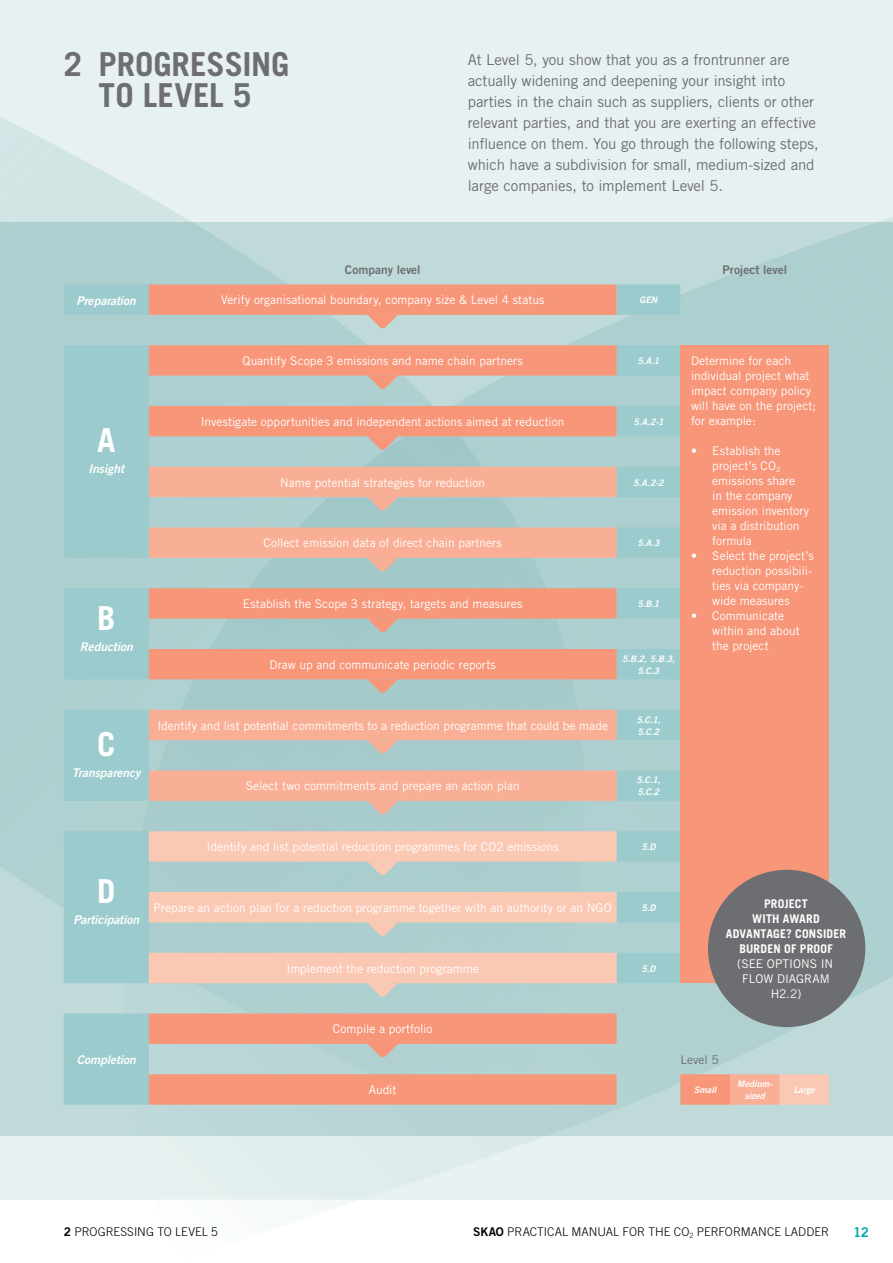
<style>
.page{position:relative;width:893px;height:1263px;background:#fff}
.page>*{position:absolute;margin:0;border:0;box-sizing:border-box;transform-origin:0 0}
.t1{font:700 33px/31.5px "Trade Gothic";letter-spacing:-.005em;color:#6d6e71;text-align:center}
.t2{font:700 33px "Trade Gothic";color:#fff}
.t3{font:15px/21px "Trade Gothic";letter-spacing:-.01em;color:#6d6e71}
.t4{font:13.5px "Trade Gothic Bold Two";color:#03a7a7}
.t5{font:12px/15px "Trade Gothic";color:#fff}
.t6{font:300 12px "Trade Gothic";letter-spacing:.005em;color:#000}
.t7{font:italic 12px "Trade Gothic Bold Two";letter-spacing:-.005em;color:#fff}
.t8{font:700 12px/15px "Trade Gothic";letter-spacing:.015em;color:#fff;text-align:center}
.t9{font:12px "Trade Gothic Bold Two";color:#6d6e71}
.t10{font:12px "Trade Gothic";color:#6d6e71}
.t11{font:italic 9px/12px "Trade Gothic Bold Two";color:#fff;text-align:center}
.s1{font-family:"Trade Gothic Bold Two";font-weight:400}
</style>
<div class="page">
<div style="left:0;top:0;width:893px;height:1199px;background:#e8f1f1"></div>
<div style="left:0;top:223px;width:893px;height:913px;background:linear-gradient(to right,#b7d5d5,#bbd7d7)"></div>
<svg style="left:64px;top:284px;width:85px;height:821px;background:#9fcccd"></svg>
<svg style="left:149px;top:284px;width:581px;height:183px;background:#cdb7aa"></svg>
<div style="left:680px;top:345px;width:149px;height:638px;background:#f79679"></div>
<svg style="left:149px;top:467px;width:531px;height:364px;background:#cbbbaf"></svg>
<svg style="left:149px;top:831px;width:680px;height:274px;background:#d4bfb3"></svg>
<svg style="left:367px;top:315px;width:31px;height:14px"></svg>
<svg style="left:367px;top:376px;width:31px;height:13px"></svg>
<svg style="left:367px;top:436px;width:31px;height:14px"></svg>
<svg style="left:367px;top:497px;width:31px;height:14px"></svg>
<svg style="left:367px;top:558px;width:31px;height:14px"></svg>
<svg style="left:367px;top:619px;width:31px;height:13px"></svg>
<svg style="left:367px;top:679px;width:31px;height:14px"></svg>
<svg style="left:367px;top:740px;width:31px;height:14px"></svg>
<svg style="left:367px;top:801px;width:31px;height:14px"></svg>
<svg style="left:367px;top:862px;width:31px;height:13px"></svg>
<svg style="left:367px;top:922px;width:31px;height:14px"></svg>
<svg style="left:367px;top:983px;width:31px;height:14px"></svg>
<svg style="left:367px;top:1044px;width:31px;height:14px"></svg>
<div style="left:708px;top:870px;width:157px;height:157px;background:#6d6e71;border-radius:50%"></div>
<h1 class="t1" style="left:64px;top:48px;width:227px">2 PROGRESSING<br>TO LEVEL 5</h1>
<p class="t3" style="left:468px;top:49px;width:352px">At Level 5, you show that you as a frontrunner are actually widening and deepening your insight into parties in the chain such as suppliers, clients or other relevant parties, and that you are exerting an effective influence on them. You go through the following steps, which have a subdivision for small, medium-sized and large companies, to implement Level 5.</p>
<p class="t9" style="left:345px;top:262px;width:77px">Company level</p>
<p class="t9" style="left:723px;top:262px;width:66px">Project level</p>
<p class="t7" style="left:77px;top:293px;width:61px">Preparation</p>
<p class="t5" style="left:221px;top:292px;width:325px">Verify organisational boundary, company size &amp; Level 4 status</p>
<p class="t11" style="left:640px;top:294px;width:19px">GEN</p>
<h1 class="t2" style="left:97px;top:419px;width:20px">A</h1>
<p class="t7" style="left:88px;top:461px;width:37px">Insight</p>
<h1 class="t2" style="left:97px;top:598px;width:20px">B</h1>
<p class="t7" style="left:80px;top:639px;width:54px">Reduction</p>
<h1 class="t2" style="left:97px;top:724px;width:20px">C</h1>
<p class="t7" style="left:72px;top:765px;width:70px">Transparency</p>
<p class="t5" style="left:243px;top:353px;width:282px">Quantify Scope 3 emissions and name chain partners</p>
<p class="t11" style="left:638px;top:355px;width:23px">5.A.1</p>
<p class="t5" style="left:691px;top:353px;width:127px">Determine for each individual project what impact company policy will have on the project; for example:</p>
<p class="t5" style="left:712px;top:443px;width:99px;text-indent:-21px">• Establish the project’s CO<sub>2 </sub>emissions share<br>in the company emission inventory via a distribution formula</p>
<p class="t5" style="left:712px;top:548px;width:103px;text-indent:-21px">• Select the project’s reduction possibili&shy;ties via company&shy;wide measures</p>
<p class="t5" style="left:712px;top:608px;width:89px;text-indent:-21px">• Communicate within and about the project</p>
<p class="t5" style="left:201px;top:414px;width:365px">Investigate opportunities and independent actions aimed at reduction</p>
<p class="t11" style="left:633px;top:415px;width:32px">5.A.2-1</p>
<p class="t5" style="left:280px;top:475px;width:206px">Name potential strategies for reduction</p>
<p class="t11" style="left:633px;top:476px;width:32px">5.A.2-2</p>
<p class="t5" style="left:264px;top:535px;width:240px">Collect emission data of direct chain partners</p>
<p class="t11" style="left:637px;top:537px;width:24px">5.A.3</p>
<p class="t5" style="left:243px;top:596px;width:281px">Establish the Scope 3 strategy, targets and measures</p>
<p class="t11" style="left:637px;top:598px;width:23px">5.B.1</p>
<p class="t5" style="left:270px;top:657px;width:228px">Draw up and communicate periodic reports</p>
<p class="t11" style="left:622px;top:652px;width:54px">5.B.2, 5.B.3,<br>5.C.3</p>
<p class="t5" style="left:157px;top:718px;width:452px">Identify and list potential commitments to a reduction programme that could be made</p>
<p class="t11" style="left:636px;top:713px;width:25px;text-align:left">5.C.1,<br>5.C.2</p>
<p class="t5" style="left:246px;top:778px;width:276px">Select two commitments and prepare an action plan</p>
<p class="t11" style="left:636px;top:774px;width:25px;text-align:left">5.C.1,<br>5.C.2</p>
<h1 class="t2" style="left:97px;top:871px;width:20px">D</h1>
<p class="t7" style="left:73px;top:912px;width:67px">Participation</p>
<p class="t7" style="left:77px;top:1052px;width:61px">Completion</p>
<p class="t5" style="left:207px;top:839px;width:354px">Identify and list potential reduction programmes for CO2 emissions</p>
<p class="t11" style="left:641px;top:841px;width:16px">5.D</p>
<p class="t5" style="left:154px;top:900px;width:460px">Prepare an action plan for a reduction programme together with an authority or an NGO</p>
<p class="t11" style="left:641px;top:901px;width:16px">5.D</p>
<p class="t5" style="left:287px;top:961px;width:194px">Implement the reduction programme</p>
<p class="t11" style="left:641px;top:962px;width:16px">5.D</p>
<p class="t5" style="left:333px;top:1021px;width:101px">Compile a portfolio</p>
<p class="t8" style="left:726px;top:896px;width:122px">PROJECT<br>WITH AWARD<br>ADVANTAGE? CONSIDER<br>BURDEN OF PROOF</p>
<p class="t5" style="left:737px;top:956px;width:98px;text-align:center">(SEE OPTIONS IN<br>FLOW DIAGRAM<br>H2.2)</p>
<p class="t10" style="left:680px;top:1052px;width:40px">Level 5</p>
<p class="t5" style="left:369px;top:1082px;width:29px">Audit</p>
<p class="t11" style="left:694px;top:1084px;width:24px">Small</p>
<p class="t11" style="left:737px;top:1078px;width:37px">Medium&shy;sized</p>
<p class="t11" style="left:794px;top:1084px;width:23px">Large</p>
<p class="t6" style="left:64px;top:1225px;width:156px"><span class="s1">2</span> PROGRESSING TO LEVEL 5</p>
<p class="t6" style="left:473px;top:1225px;width:358px"><span class="s1">SKAO</span> PRACTICAL MANUAL FOR THE CO<sub>2</sub> PERFORMANCE LADDER</p>
<p class="t4" style="left:853px;top:1223px;width:17px">12</p>
</div>
